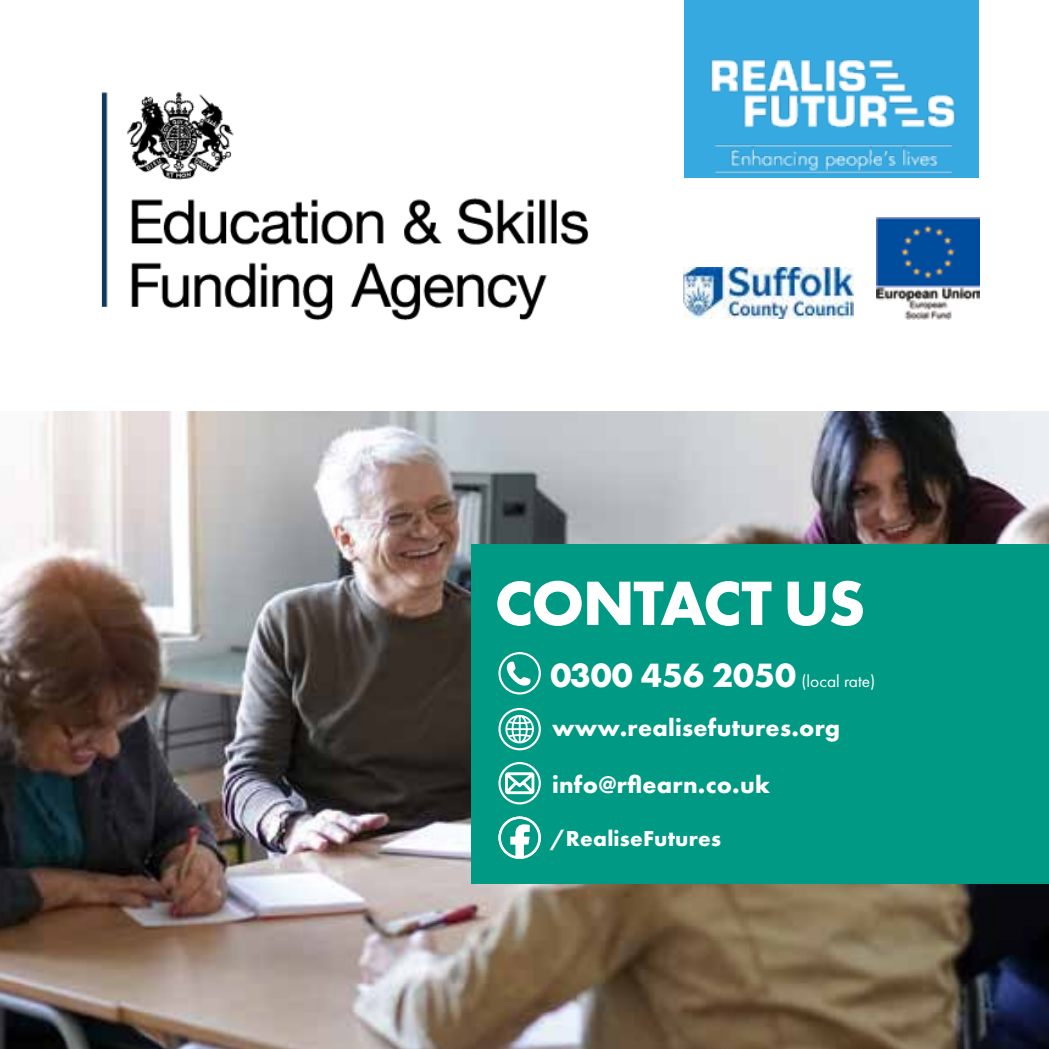
<style>
.page{position:relative;width:1049px;height:1049px;background:#fff}
.page>*{position:absolute;margin:0;border:0;box-sizing:border-box;transform-origin:0 0}
.t1{font:700 65px "Futura PT";letter-spacing:-.025em;color:#fff}
.t2{font:700 35px "Futura PT";color:#fff}
.t3{font:700 25px "Futura PT";letter-spacing:.01em;color:#fff}
.t4{font:700 22.5px "Futura PT";letter-spacing:.01em;color:#fff}
.s1{font-weight:400;font-size:17.5px}
</style>
<div class="page">
<img style="left:0;top:411px;width:1049px;height:638px">
<img style="left:101px;top:92px;width:488px;height:229px">
<div style="left:684px;top:0;width:294px;height:177px;background:#36a9e1"></div>
<img style="left:686px;top:19px;width:293px;height:159px">
<div style="left:471px;top:544px;width:578px;height:340px;background:#009984"></div>
<div style="left:498px;top:762px;width:43px;height:42px;border:2px solid #fff;border-radius:50%"></div>
<div style="left:498px;top:708px;width:43px;height:42px;border:2px solid #fff;border-radius:50%"></div>
<svg style="left:505px;top:715px;width:29px;height:28px"></svg>
<div style="left:498px;top:652px;width:43px;height:42px;border:2px solid #fff;border-radius:50%"></div>
<svg style="left:505px;top:661px;width:26px;height:25px"></svg>
<img style="left:876px;top:218px;width:103px;height:102px">
<img style="left:684px;top:267px;width:169px;height:51px">
<svg style="left:499px;top:817px;width:42px;height:42px"></svg>
<div style="left:498px;top:816px;width:43px;height:43px;border:2px solid #fff;border-radius:50%"></div>
<svg style="left:504px;top:771px;width:30px;height:25px"></svg>
<div style="left:505px;top:772px;width:29px;height:22px;border:3px solid #fff;border-radius:2px"></div>
<h1 class="t1" style="left:495px;top:561px;width:372px">CONTACT US</h1>
<h2 class="t2" style="left:551px;top:652px;width:326px">0300 456 2050 <span class="s1">(local rate)</span></h2>
<p class="t3" style="left:552px;top:711px;width:290px">www.realisefutures.org</p>
<p class="t3" style="left:552px;top:768px;width:219px">info@rflearn.co.uk</p>
<p class="t4" style="left:551px;top:824px;width:172px">/RealiseFutures</p>
</div>
